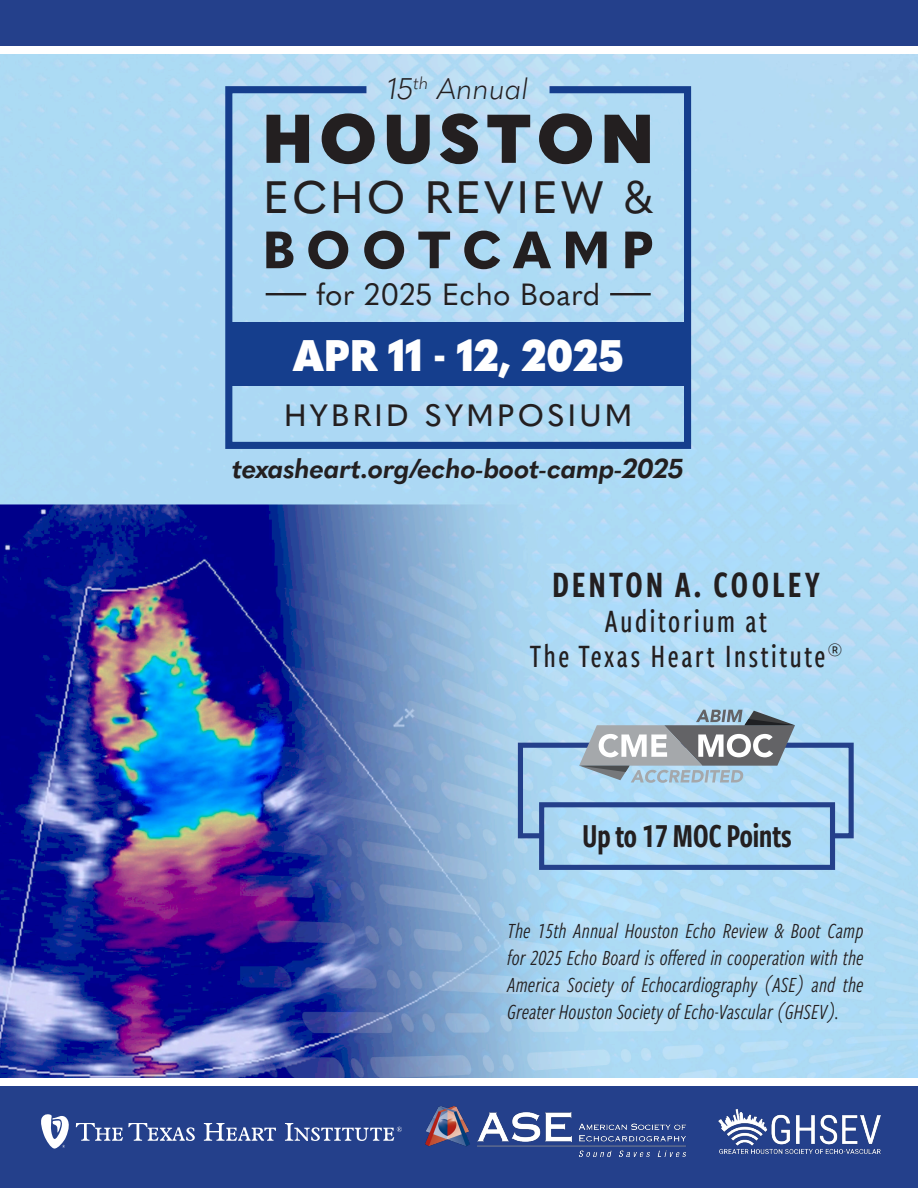
<style>
.page{position:relative;width:918px;height:1188px;background:#fff}
.page>*{position:absolute;margin:0;border:0;box-sizing:border-box;transform-origin:0 0}
.t1{font:900 67.95px "Quasimoda";letter-spacing:.08em;color:#231f20}
.t2{font:800 51.75px "Quasimoda";letter-spacing:.22em;color:#231f20}
.t3{font:500 44.85px "Quasimoda";letter-spacing:.07em;color:#231f20}
.t4{font:900 43.65px "Quasimoda";letter-spacing:-.01em;color:#fff;scale:.94 1}
.t5{font:38.7px "Freight Sans Cmp Pro Semi";letter-spacing:.07em;color:#231f20}
.t6{font:34.95px "Freight Sans Cmp Pro Semi";letter-spacing:-.02em;color:#231f20}
.t7{font:500 33.9px "Freight Sans Cmp Pro";letter-spacing:.06em;color:#231f20}
.t8{font:500 30.45px "Quasimoda";letter-spacing:.11em;color:#231f20}
.t9{font:30.3px "Quasimoda";letter-spacing:.01em;color:#231f20}
.t10{font:italic 300 29.4px "Quasimoda";color:#231f20}
.t11{font:italic 700 27px "Quasimoda";letter-spacing:-.02em;color:#231f20}
.t12{font:italic 22.5px/27px "Freight Sans Cmp Pro";color:#231f20;text-align:justify}
.s1{font-weight:400}
</style>
<div class="page">
<img style="left:0;top:54px;width:918px;height:1024px">
<div style="left:0;top:1080px;width:918px;height:108px;background:#24408b"></div>
<svg style="left:76px;top:1123px;width:119px;height:18px"></svg>
<svg style="left:204px;top:1123px;width:72px;height:18px"></svg>
<svg style="left:285px;top:1123px;width:117px;height:18px"></svg>
<svg style="left:41px;top:1114px;width:28px;height:35px"></svg>
<img style="left:718px;top:1109px;width:163px;height:45px">
<img style="left:426px;top:1107px;width:260px;height:49px">
<div style="left:539px;top:802px;width:296px;height:68px;border:5px solid #24408b"></div>
<svg style="left:515px;top:710px;width:341px;height:131px;background:#a1c2db"></svg>
<svg style="left:222px;top:83px;width:473px;height:369px;background:#a6cfec"></svg>
<div style="left:229px;top:323px;width:459px;height:63px;background:#153e8d"></div>
<hr style="left:266px;top:293px;width:40px;height:2px;background:#231f20">
<hr style="left:610px;top:293px;width:41px;height:2px;background:#231f20">
<div style="left:0;top:0;width:918px;height:54px;background:#24408b"></div>
<div style="left:0;top:1079px;width:918px;height:7px;background:#fff"></div>
<div style="left:0;top:47px;width:918px;height:7px;background:#fff"></div>
<p class="t10" style="left:388px;top:66px;width:143px">15<sup>th</sup> Annual</p>
<p class="t1" style="left:262px;top:85px;width:394px">HOUSTON</p>
<p class="t3" style="left:263px;top:162px;width:391px">ECHO REVIEW <span class="s1">&amp;</span></p>
<p class="t2" style="left:263px;top:209px;width:393px">BOOTCAMP</p>
<p class="t9" style="left:316px;top:271px;width:286px">for 2025 Echo Board</p>
<p class="t4" style="left:293px;top:321px;width:353px">APR 11 - 12, 2025</p>
<p class="t8" style="left:284px;top:392px;width:350px">HYBRID SYMPOSIUM</p>
<p class="t11" style="left:232px;top:447px;width:453px">texasheart.org/echo-boot-camp-2025</p>
<p class="t5" style="left:552px;top:558px;width:270px">DENTON A. COOLEY</p>
<p class="t7" style="left:605px;top:598px;width:164px">Auditorium at</p>
<p class="t7" style="left:529px;top:633px;width:314px">The Texas Heart Institute<sup>®</sup></p>
<p class="t6" style="left:582px;top:812px;width:211px">Up to 17 MOC Points</p>
<p class="t12" style="left:508px;top:916px;width:358px">The 15th Annual Houston Echo Review &amp; Boot Camp for 2025 Echo Board is offered in cooperation with the America Society of Echocardiography (ASE) and the Greater Houston Society of Echo-Vascular (GHSEV).</p>
</div>
